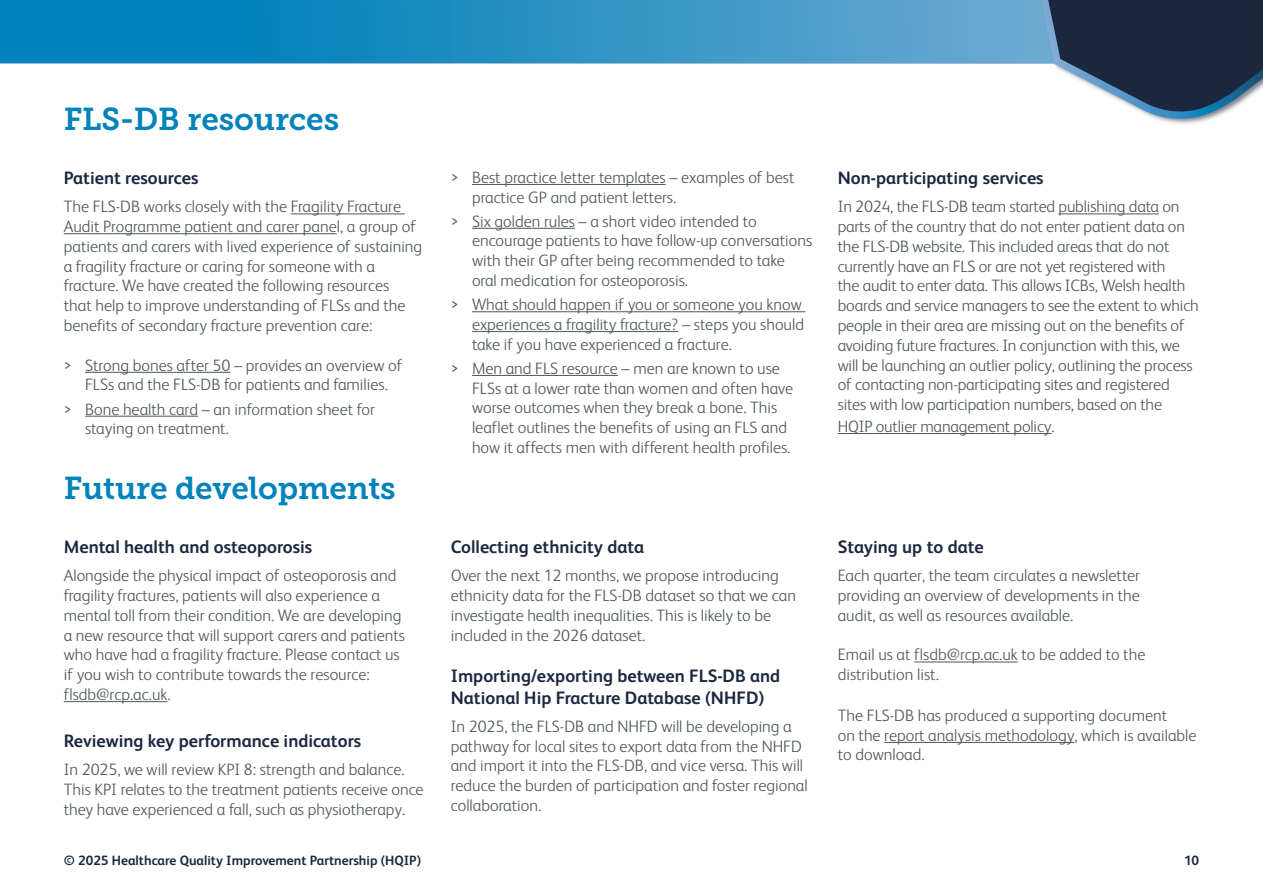
<style>
.page{position:relative;width:1263px;height:893px;background:#fff}
.page>*{position:absolute;margin:0;border:0;box-sizing:border-box;transform-origin:0 0}
.t1{font:31.5px "Museo Slab 700";letter-spacing:-.005em;color:#0082ba}
.t2{font:700 18px/21.6px "FS Albert";color:#1b2840}
.t3{font:300 16.5px/19.8px "FS Albert";color:#4d585a}
.t4{font:700 13.5px "FS Albert";color:#1b2840}
</style>
<div class="page">
<svg style="left:0;top:0;width:1030px;height:63px;background:#2991c2"></svg>
<svg style="left:1030px;top:0;width:233px;height:124px"></svg>
<hr style="left:291px;top:213px;width:114px;height:1px;background:#4d585a">
<hr style="left:64px;top:233px;width:273px;height:1px;background:#4d585a">
<hr style="left:85px;top:372px;width:145px;height:1px;background:#4d585a">
<hr style="left:85px;top:416px;width:113px;height:1px;background:#4d585a">
<hr style="left:472px;top:184px;width:194px;height:1px;background:#4d585a">
<hr style="left:472px;top:228px;width:103px;height:1px;background:#4d585a">
<hr style="left:472px;top:311px;width:333px;height:1px;background:#4d585a">
<hr style="left:472px;top:331px;width:206px;height:1px;background:#4d585a">
<hr style="left:472px;top:375px;width:146px;height:1px;background:#4d585a">
<hr style="left:1058px;top:213px;width:101px;height:1px;background:#4d585a">
<hr style="left:838px;top:433px;width:213px;height:1px;background:#4d585a">
<hr style="left:64px;top:701px;width:103px;height:1px;background:#4d585a">
<hr style="left:914px;top:662px;width:104px;height:1px;background:#4d585a">
<hr style="left:884px;top:742px;width:190px;height:1px;background:#4d585a">
<h1 class="t1" style="left:64px;top:101px;width:277px">FLS-DB resources</h1>
<p class="t2" style="left:64px;top:167px;width:136px">Patient resources</p>
<p class="t3" style="left:64px;top:197px;width:360px">The FLS-DB works closely with the Fragility Fracture Audit Programme patient and carer panel, a group of patients and carers with lived experience of sustaining a fragility fracture or caring for someone with a fracture. We have created the following resources<br>that help to improve understanding of FLSs and the benefits of secondary fracture prevention care:</p>
<p class="t3" style="left:64px;top:355px;width:340px;text-align:center">&gt; Strong bones after 50 – provides an overview of<br>FLSs and the FLS-DB for patients and families.</p>
<p class="t3" style="left:85px;top:399px;width:291px;text-indent:-21px">&gt; Bone health card – an information sheet for staying on treatment.</p>
<h1 class="t1" style="left:64px;top:470px;width:333px">Future developments</h1>
<p class="t2" style="left:64px;top:536px;width:250px">Mental health and osteoporosis</p>
<p class="t3" style="left:64px;top:565px;width:343px">Alongside the physical impact of osteoporosis and fragility fractures, patients will also experience a mental toll from their condition. We are developing a new resource that will support carers and patients who have had a fragility fracture. Please contact us if you wish to contribute towards the resource: flsdb@rcp.ac.uk.</p>
<p class="t2" style="left:64px;top:730px;width:299px">Reviewing key performance indicators</p>
<p class="t3" style="left:64px;top:759px;width:361px">In 2025, we will review KPI 8: strength and balance.<br>This KPI relates to the treatment patients receive once they have experienced a fall, such as physiotherapy.</p>
<p class="t3" style="left:472px;top:167px;width:324px;text-indent:-21px">&gt; Best practice letter templates – examples of best practice GP and patient letters.</p>
<p class="t3" style="left:472px;top:211px;width:342px;text-indent:-21px">&gt; Six golden rules – a short video intended to encourage patients to have follow-up conversations with their GP after being recommended to take oral medication for osteoporosis.</p>
<p class="t3" style="left:472px;top:294px;width:334px;text-indent:-21px">&gt; What should happen if you or someone you know experiences a fragility fracture? – steps you should take if you have experienced a fracture.</p>
<p class="t3" style="left:472px;top:358px;width:323px;text-indent:-21px">&gt; Men and FLS resource – men are known to use FLSs at a lower rate than women and often have worse outcomes when they break a bone. This leaflet outlines the benefits of using an FLS and how it affects men with different health profiles.</p>
<p class="t2" style="left:838px;top:167px;width:207px">Non-participating services</p>
<p class="t3" style="left:838px;top:197px;width:362px">In 2024, the FLS-DB team started publishing data on parts of the country that do not enter patient data on the FLS-DB website. This included areas that do not currently have an FLS or are not yet registered with<br>the audit to enter data. This allows ICBs, Welsh health boards and service managers to see the extent to which people in their area are missing out on the benefits of avoiding future fractures. In conjunction with this, we will be launching an outlier policy, outlining the process of contacting non-participating sites and registered sites with low participation numbers, based on the</p>
<p class="t3" style="left:838px;top:416px;width:218px">HQIP outlier management policy.</p>
<p class="t2" style="left:451px;top:536px;width:195px">Collecting ethnicity data</p>
<p class="t3" style="left:451px;top:565px;width:347px">Over the next 12 months, we propose introducing ethnicity data for the FLS-DB dataset so that we can investigate health inequalities. This is likely to be included in the 2026 dataset.</p>
<p class="t2" style="left:451px;top:665px;width:331px">Importing/exporting between FLS-DB and<br>National Hip Fracture Database (NHFD)</p>
<p class="t3" style="left:451px;top:716px;width:359px">In 2025, the FLS-DB and NHFD will be developing a pathway for local sites to export data from the NHFD and import it into the FLS-DB, and vice versa. This will reduce the burden of participation and foster regional collaboration.</p>
<p class="t2" style="left:838px;top:536px;width:148px">Staying up to date</p>
<p class="t3" style="left:838px;top:565px;width:304px;text-align:justify">Each quarter, the team circulates a newsletter providing an overview of developments in the audit, as well as resources available.</p>
<p class="t3" style="left:838px;top:645px;width:309px">Email us at flsdb@rcp.ac.uk to be added to the distribution list.</p>
<p class="t3" style="left:838px;top:706px;width:360px">The FLS-DB has produced a supporting document<br>on the report analysis methodology, which is available to download.</p>
<p class="t4" style="left:64px;top:853px;width:359px">© 2025 Healthcare Quality Improvement Partnership (HQIP)</p>
<p class="t4" style="left:1184px;top:853px;width:17px">10</p>
</div>
